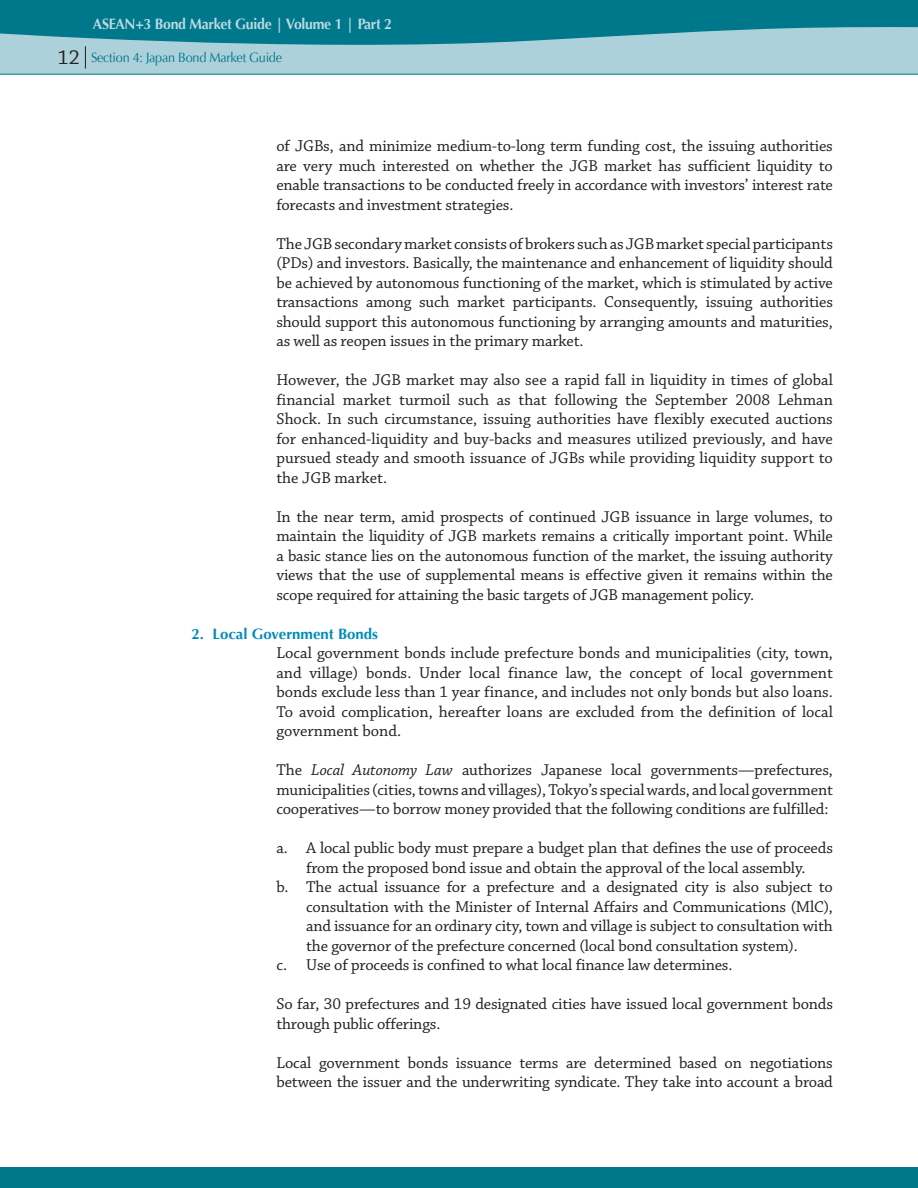
<style>
.page{position:relative;width:918px;height:1188px;background:#fff}
.page>*{position:absolute;margin:0;border:0;box-sizing:border-box;transform-origin:0 0}
.t1{font:16.5px/19.5px "Chaparral Pro";letter-spacing:-.01em;color:#231f20;text-align:justify}
.t2{font:700 15px "Optima";letter-spacing:-.02em;color:#bad9e0;scale:.94 1}
.t3{font:700 15px "Optima";color:#008bbb}
.t4{font:13.5px "Optima";letter-spacing:-.02em;color:#00788b;scale:.94 1}
.s1{font-family:"Chaparral Pro";font-size:21px;color:#231f20}
.s2{font-style:italic}
</style>
<div class="page">
<svg style="left:0;top:54px;width:918px;height:21px;background:#a4cdd6"></svg>
<svg style="left:0;top:0;width:918px;height:54px;background:#3493a3"></svg>
<div style="left:0;top:1167px;width:918px;height:21px;background:#00788b"></div>
<svg style="left:85px;top:46px;width:1px;height:23px"></svg>
<p class="t2" style="left:93px;top:15px;width:320px">ASEAN+3 Bond Market Guide | Volume 1 | Part 2</p>
<p class="t4" style="left:58px;top:49px;width:240px"><span class="s1">12</span> Section 4: Japan Bond Market Guide</p>
<p class="t1" style="left:276px;top:137px;width:558px">of JGBs, and minimize medium-to-long term funding cost, the issuing authorities are very much interested on whether the JGB market has sufficient liquidity to enable transactions to be conducted freely in accordance with investors’ interest rate forecasts and investment strategies.</p>
<p class="t1" style="left:276px;top:235px;width:558px">The JGB secondary market consists of brokers such as JGB market special participants (PDs) and investors. Basically, the maintenance and enhancement of liquidity should be achieved by autonomous functioning of the market, which is stimulated by active transactions among such market participants. Consequently, issuing authorities should support this autonomous functioning by arranging amounts and maturities, as well as reopen issues in the primary market.</p>
<p class="t1" style="left:276px;top:371px;width:558px">However, the JGB market may also see a rapid fall in liquidity in times of global financial market turmoil such as that following the September 2008 Lehman Shock. In such circumstance, issuing authorities have flexibly executed auctions for enhanced-liquidity and buy-backs and measures utilized previously, and have pursued steady and smooth issuance of JGBs while providing liquidity support to the JGB market.</p>
<p class="t1" style="left:276px;top:508px;width:558px">In the near term, amid prospects of continued JGB issuance in large volumes, to maintain the liquidity of JGB markets remains a critically important point. While a basic stance lies on the autonomous function of the market, the issuing authority views that the use of supplemental means is effective given it remains within the scope required for attaining the basic targets of JGB management policy.</p>
<p class="t3" style="left:192px;top:625px;width:188px">2. Local Government Bonds</p>
<p class="t1" style="left:276px;top:644px;width:558px">Local government bonds include prefecture bonds and municipalities (city, town, and village) bonds. Under local finance law, the concept of local government bonds exclude less than 1 year finance, and includes not only bonds but also loans.<br>To avoid complication, hereafter loans are excluded from the definition of local government bond.</p>
<p class="t1" style="left:276px;top:761px;width:558px">The <span class="s2">Local Autonomy Law</span> authorizes Japanese local governments—prefectures, municipalities (cities, towns and villages), Tokyo’s special wards, and local government cooperatives—to borrow money provided that the following conditions are fulfilled:</p>
<p class="t1" style="left:276px;top:839px;width:558px">a. A local public body must prepare a budget plan that defines the use of proceeds</p>
<p class="t1" style="left:306px;top:859px;width:501px">from the proposed bond issue and obtain the approval of the local assembly.</p>
<p class="t1" style="left:276px;top:878px;width:558px">b. The actual issuance for a prefecture and a designated city is also subject to</p>
<p class="t1" style="left:306px;top:898px;width:528px">consultation with the Minister of Internal Affairs and Communications (MlC),</p>
<p class="t1" style="left:306px;top:917px;width:528px">and issuance for an ordinary city, town and village is subject to consultation with</p>
<p class="t1" style="left:306px;top:937px;width:493px">the governor of the prefecture concerned (local bond consultation system).</p>
<p class="t1" style="left:276px;top:956px;width:458px">c. Use of proceeds is confined to what local finance law determines.</p>
<p class="t1" style="left:276px;top:995px;width:558px">So far, 30 prefectures and 19 designated cities have issued local government bonds through public offerings.</p>
<p class="t1" style="left:276px;top:1054px;width:558px">Local government bonds issuance terms are determined based on negotiations between the issuer and the underwriting syndicate. They take into account a broad</p>
</div>
